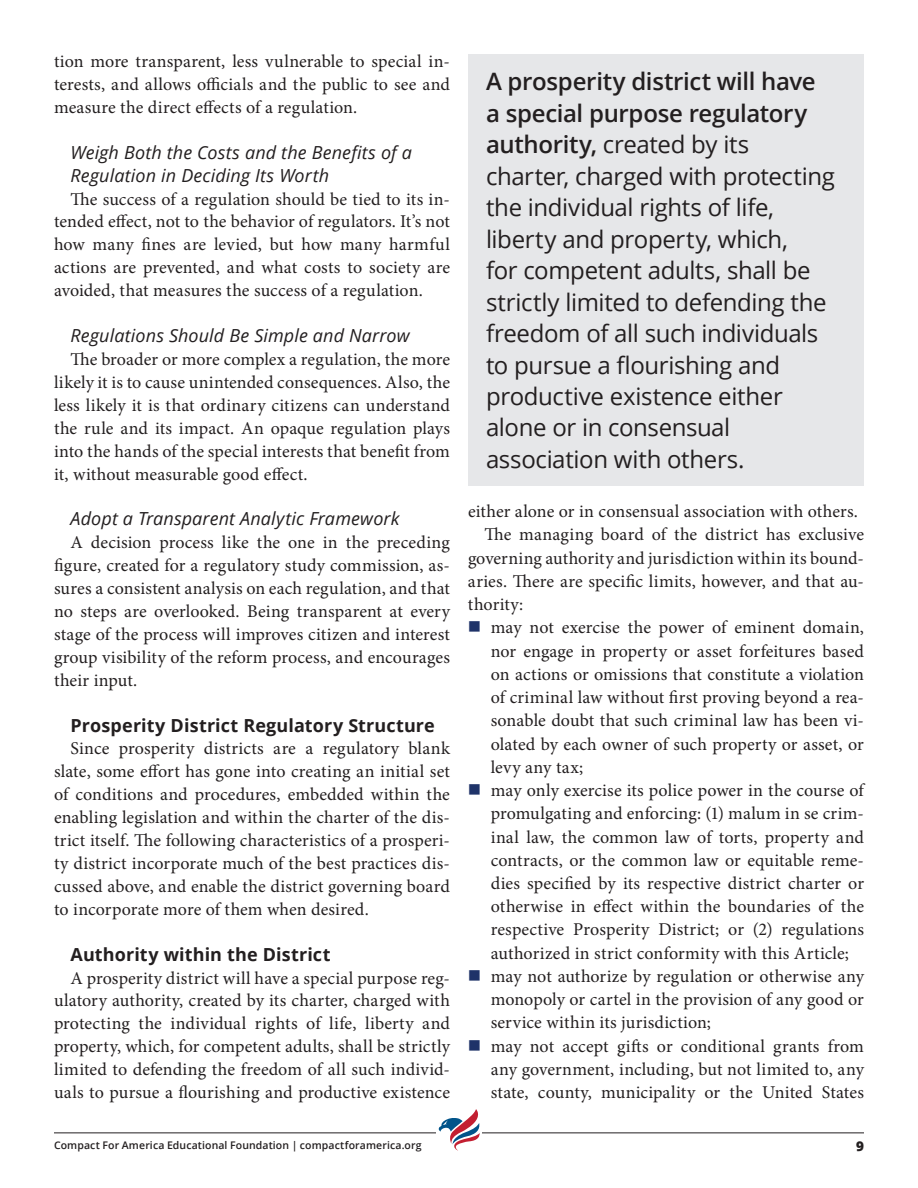
<style>
.page{position:relative;width:918px;height:1188px;background:#fff}
.page>*{position:absolute;margin:0;border:0;box-sizing:border-box;transform-origin:0 0}
.t1{font:24px/31.5px "Open Sans";letter-spacing:-.015em;color:#231f20}
.t2{font:18px/23px "Minion Pro";letter-spacing:.01em;color:#231f20;text-align:justify}
.t3{font:italic 18px/23px "Open Sans";letter-spacing:.005em;color:#231f20}
.t4{font:700 18px "Open Sans";letter-spacing:.005em;color:#231f20}
.t5{font:800 13.5px "Open Sans";color:#231f20}
.t6{font:600 10.5px "Open Sans";letter-spacing:.01em;color:#231f20}
.s1{font-weight:600}
.s2{color:#1f3369}
</style>
<div class="page">
<hr style="left:54px;top:1132px;width:810px;height:1px;background:#231f20">
<div style="left:436px;top:1109px;width:46px;height:43px;background:#fff"></div>
<svg style="left:438px;top:1109px;width:42px;height:42px"></svg>
<div style="left:468px;top:54px;width:396px;height:432px;background:#e6e7e9"></div>
<p class="t2" style="left:54px;top:50px;width:398px">tion more transparent, less vulnerable to special in&shy;terests, and allows officials and the public to see and measure the direct effects of a regulation.</p>
<p class="t3" style="left:71px;top:140px;width:343px">Weigh Both the Costs and the Benefits of a<br>Regulation in Deciding Its Worth</p>
<p class="t2" style="left:54px;top:187px;width:398px;text-indent:17px">The success of a regulation should be tied to its in&shy;tended effect, not to the behavior of regulators. It’s not how many fines are levied, but how many harmful actions are prevented, and what costs to society are avoided, that measures the success of a regulation.</p>
<p class="t3" style="left:71px;top:324px;width:341px">Regulations Should Be Simple and Narrow</p>
<p class="t2" style="left:54px;top:348px;width:398px;text-indent:17px">The broader or more complex a regulation, the more likely it is to cause unintended consequences. Also, the less likely it is that ordinary citizens can understand the rule and its impact. An opaque regulation plays into the hands of the special interests that benefit from it, without measurable good effect.</p>
<p class="t3" style="left:71px;top:507px;width:331px">Adopt a Transparent Analytic Framework</p>
<p class="t2" style="left:54px;top:531px;width:398px;text-indent:17px">A decision process like the one in the preceding figure, created for a regulatory study commission, as&shy;sures a consistent analysis on each regulation, and that no steps are overlooked. Being transparent at every stage of the process will improves citizen and interest group visibility of the reform process, and encourages their input.</p>
<p class="t4" style="left:71px;top:712px;width:366px">Prosperity District Regulatory Structure</p>
<p class="t2" style="left:54px;top:737px;width:398px;text-indent:17px">Since prosperity districts are a regulatory blank slate, some effort has gone into creating an initial set of conditions and procedures, embedded within the enabling legislation and within the charter of the dis&shy;trict itself. The following characteristics of a prosperi&shy;ty district incorporate much of the best practices dis&shy;cussed above, and enable the district governing board to incorporate more of them when desired.</p>
<p class="t4" style="left:71px;top:941px;width:262px">Authority within the District</p>
<p class="t2" style="left:54px;top:966px;width:398px;text-indent:17px">A prosperity district will have a special purpose reg&shy;ulatory authority, created by its charter, charged with protecting the individual rights of life, liberty and property, which, for competent adults, shall be strictly limited to defending the freedom of all such individ&shy;uals to pursue a flourishing and productive existence</p>
<p class="t1" style="left:486px;top:65px;width:350px"><span class="s1">A prosperity district will have a special purpose regulatory authority,</span> created by its charter, charged with protecting the individual rights of life, liberty and property, which,<br>for competent adults, shall be strictly limited to defending the freedom of all such individuals to pursue a flourishing and productive existence either alone or in consensual association with others.</p>
<p class="t2" style="left:468px;top:500px;width:391px">either alone or in consensual association with others.</p>
<p class="t2" style="left:485px;top:523px;width:381px">The managing board of the district has exclusive</p>
<p class="t2" style="left:468px;top:547px;width:397px">governing authority and jurisdiction within its bound-</p>
<p class="t2" style="left:468px;top:570px;width:397px">aries. There are specific limits, however, and that au-</p>
<p class="t2" style="left:468px;top:593px;width:57px">thority:</p>
<p class="t2" style="left:491px;top:616px;width:375px;text-indent:-23px"><span class="s2">■</span> may not exercise the power of eminent domain, nor engage in property or asset forfeitures based on actions or omissions that constitute a violation of criminal law without first proving beyond a rea&shy;sonable doubt that such criminal law has been vi&shy;olated by each owner of such property or asset, or levy any tax;</p>
<p class="t2" style="left:491px;top:779px;width:375px;text-indent:-23px"><span class="s2">■</span> may only exercise its police power in the course of promulgating and enforcing: (1) malum in se crim&shy;inal law, the common law of torts, property and contracts, or the common law or equitable reme&shy;dies specified by its respective district charter or otherwise in effect within the boundaries of the respective Prosperity District; or (2) regulations authorized in strict conformity with this Article;</p>
<p class="t2" style="left:491px;top:965px;width:375px;text-indent:-23px"><span class="s2">■</span> may not authorize by regulation or otherwise any monopoly or cartel in the provision of any good or service within its jurisdiction;</p>
<p class="t2" style="left:491px;top:1034px;width:375px;text-indent:-23px"><span class="s2">■</span> may not accept gifts or conditional grants from any government, including, but not limited to, any state, county, municipality or the United States</p>
<p class="t6" style="left:54px;top:1138px;width:369px">Compact For America Educational Foundation | compactforamerica.org</p>
<p class="t5" style="left:856px;top:1136px;width:9px">9</p>
</div>
